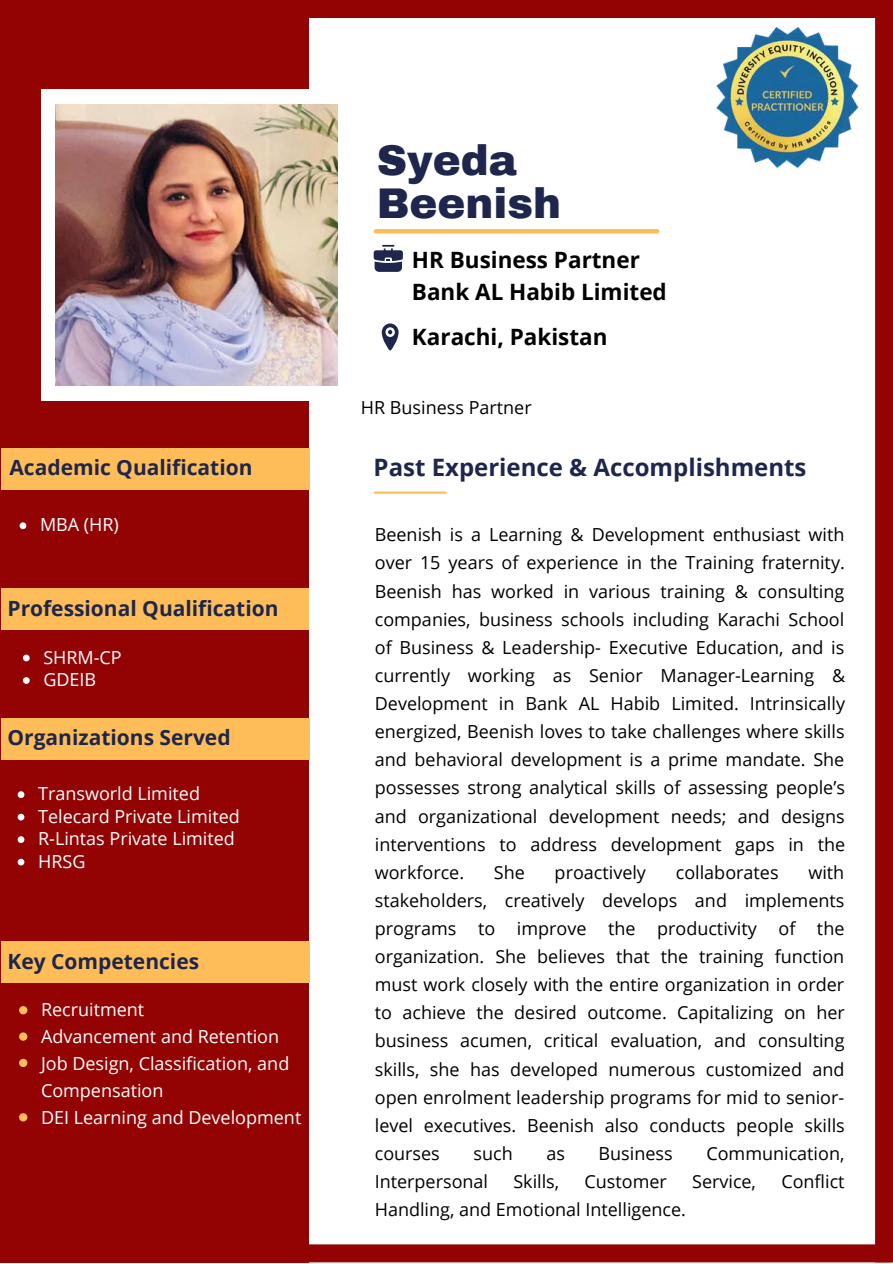
<style>
.page{position:relative;width:893px;height:1264px;background:#fff}
.page>*{position:absolute;margin:0;border:0;box-sizing:border-box;transform-origin:0 0}
.t1{font:900 42px/42.8px "Archivo";color:#1e264d}
.t2{font:700 24px "Open Sans";color:#1e264d}
.t3{font:700 22.5px/31.5px "Open Sans";color:#000}
.t4{font:700 21px "Open Sans";color:#1e264d}
.t5{font:18px/28px "Open Sans";color:#000;text-align:justify}
.t6{font:18px/27px "Open Sans";color:#fff}
</style>
<div class="page">
<div style="left:305px;top:0;width:587px;height:18px;background:#940303"></div>
<div style="left:294px;top:1244px;width:597px;height:18px;background:#940303"></div>
<div style="left:0;top:0;width:308px;height:1262px;background:#940303"></div>
<div style="left:41px;top:89px;width:311px;height:311px;background:#fff"></div>
<img style="left:56px;top:104px;width:281px;height:281px">
<div style="left:19px;top:1006px;width:8px;height:8px;background:#ffbd59;border-radius:50%"></div>
<svg style="left:382px;top:323px;width:16px;height:27px"></svg>
<hr style="left:376px;top:229px;width:281px;height:4px;background:#ffbd59">
<hr style="left:375px;top:491px;width:70px;height:3px;background:#ffbd59">
<svg style="left:373px;top:245px;width:30px;height:27px"></svg>
<div style="left:1px;top:448px;width:308px;height:41px;background:#ffbd59"></div>
<div style="left:1px;top:588px;width:307px;height:42px;background:#ffbd59"></div>
<div style="left:1px;top:718px;width:308px;height:42px;background:#ffbd59"></div>
<div style="left:1px;top:941px;width:308px;height:42px;background:#ffbd59"></div>
<div style="left:19px;top:1058px;width:8px;height:9px;background:#ffbd59;border-radius:50%"></div>
<div style="left:875px;top:14px;width:17px;height:1248px;background:#940303"></div>
<img style="left:713px;top:27px;width:148px;height:142px">
<div style="left:19px;top:1113px;width:8px;height:8px;background:#ffbd59;border-radius:50%"></div>
<div style="left:19px;top:1032px;width:8px;height:8px;background:#ffbd59;border-radius:50%"></div>
<svg style="left:20px;top:522px;width:6px;height:7px"></svg>
<svg style="left:18px;top:791px;width:6px;height:7px"></svg>
<svg style="left:18px;top:813px;width:6px;height:7px"></svg>
<svg style="left:18px;top:836px;width:6px;height:7px"></svg>
<svg style="left:18px;top:858px;width:6px;height:7px"></svg>
<svg style="left:23px;top:654px;width:7px;height:7px"></svg>
<svg style="left:23px;top:677px;width:7px;height:7px"></svg>
<p class="t4" style="left:9px;top:452px;width:244px">Academic Qualification</p>
<p class="t6" style="left:40px;top:511px;width:80px">MBA (HR)</p>
<p class="t4" style="left:8px;top:593px;width:272px">Professional Qualification</p>
<p class="t6" style="left:43px;top:645px;width:80px;line-height:22.5px">SHRM-CP<br>GDEIB</p>
<p class="t4" style="left:8px;top:722px;width:224px">Organizations Served</p>
<p class="t6" style="left:38px;top:782px;width:203px;line-height:22.5px">Transworld Limited<br>Telecard Private Limited<br>R-Lintas Private Limited<br>HRSG</p>
<p class="t4" style="left:8px;top:946px;width:193px">Key Competencies</p>
<p class="t6" style="left:41px;top:995px;width:262px">Recruitment<br>Advancement and Retention<br>Job Design, Classification, and<br>Compensation<br>DEI Learning and Development</p>
<h1 class="t1" style="left:377px;top:139px;width:186px">Syeda<br>Beenish</h1>
<p class="t3" style="left:412px;top:244px;width:256px">HR Business Partner<br>Bank AL Habib Limited</p>
<p class="t3" style="left:412px;top:320px;width:197px">Karachi, Pakistan</p>
<p class="t5" style="left:361px;top:393px;width:172px">HR Business Partner</p>
<h2 class="t2" style="left:373px;top:450px;width:434px">Past Experience &amp; Accomplishments</h2>
<p class="t5" style="left:375px;top:520px;width:472px">Beenish is a Learning &amp; Development enthusiast with over 15 years of experience in the Training fraternity.<br>Beenish has worked in various training &amp; consulting companies, business schools including Karachi School of Business &amp; Leadership- Executive Education, and is currently working as Senior Manager-Learning &amp; Development in Bank AL Habib Limited. Intrinsically energized, Beenish loves to take challenges where skills and behavioral development is a prime mandate. She possesses strong analytical skills of assessing people’s and organizational development needs; and designs interventions to address development gaps in the workforce.</p>
<p class="t5" style="left:375px;top:857px;width:471px;text-indent:433px">with stakeholders, creatively develops and implements programs to improve the productivity of the organization. She believes that the training function must work closely with the entire organization in order to achieve the desired outcome. Capitalizing on her business acumen, critical evaluation, and consulting skills, she has developed numerous customized and open enrolment leadership programs for mid to senior&shy;level executives. Beenish also conducts people skills courses</p>
<p class="t5" style="left:494px;top:857px;width:32px">She</p>
<p class="t5" style="left:554px;top:857px;width:93px">proactively</p>
<p class="t5" style="left:675px;top:857px;width:104px">collaborates</p>
<p class="t5" style="left:473px;top:1138px;width:41px">such</p>
<p class="t5" style="left:546px;top:1138px;width:20px">as</p>
<p class="t5" style="left:598px;top:1138px;width:76px">Business</p>
<p class="t5" style="left:706px;top:1138px;width:139px">Communication,</p>
<p class="t5" style="left:375px;top:1166px;width:115px">Interpersonal</p>
<p class="t5" style="left:513px;top:1166px;width:47px">Skills,</p>
<p class="t5" style="left:584px;top:1166px;width:84px">Customer</p>
<p class="t5" style="left:692px;top:1166px;width:65px">Service,</p>
<p class="t5" style="left:781px;top:1166px;width:65px">Conflict</p>
<p class="t5" style="left:375px;top:1195px;width:312px">Handling, and Emotional Intelligence.</p>
</div>
